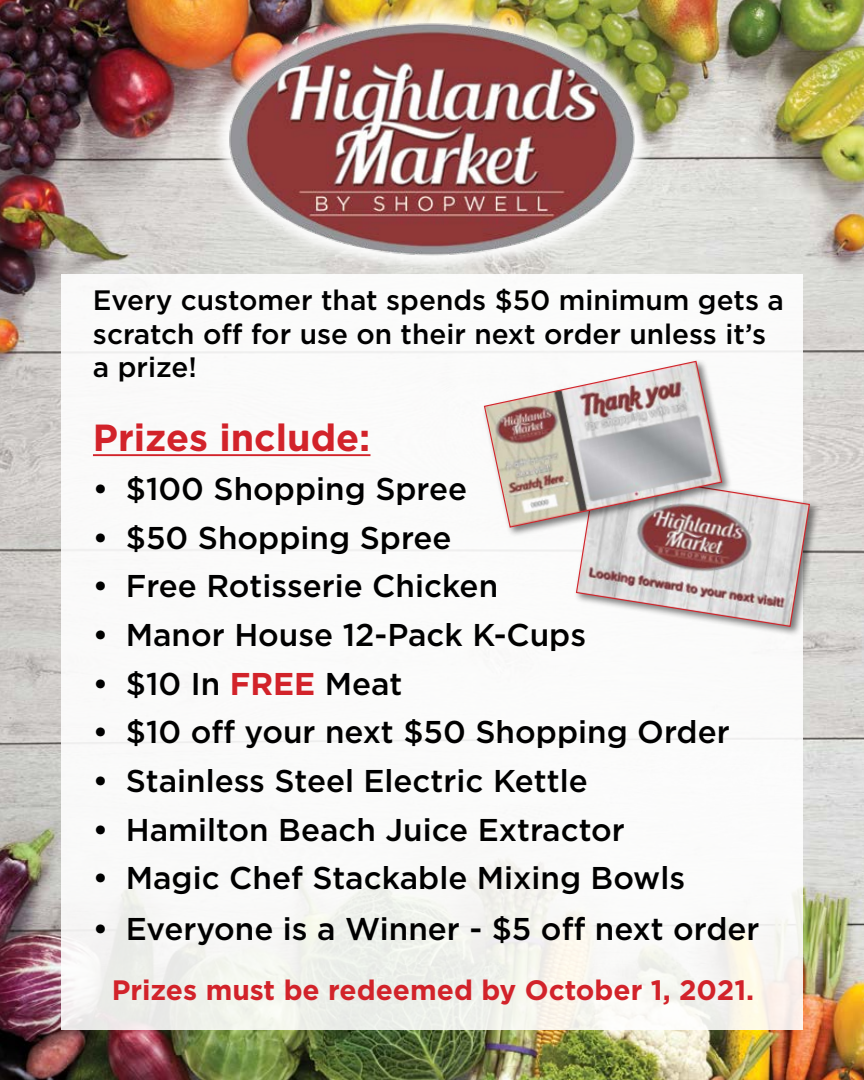
<style>
.page{position:relative;width:864px;height:1080px;background:#fff}
.page>*{position:absolute;margin:0;border:0;box-sizing:border-box;transform-origin:0 0}
.t1{font:700 37.8px "Gotham";color:#d2232a}
.t2{font:500 31.5px "Gotham";color:#000}
.t3{font:500 28.05px/33.6px "Gotham";color:#000}
.t4{font:700 28.05px "Gotham";color:#d2232a}
.s1{font-weight:700;color:#d2232a}
</style>
<div class="page">
<img style="left:0;top:0;width:864px;height:1080px">
<div style="left:210px;top:4px;width:444px;height:270px;background:#fff;opacity:.9"></div>
<img style="left:224px;top:17px;width:416px;height:244px">
<div style="left:61px;top:274px;width:742px;height:756px;background:#fff"></div>
<hr style="left:93px;top:454px;width:277px;height:2px;background:#d2232a">
<div style="left:574px;top:468px;width:246px;height:169px;background:#000;opacity:.51"></div>
<svg style="left:575px;top:469px;width:236px;height:159px"></svg>
<div style="left:482px;top:359px;width:251px;height:179px;background:#000;opacity:.51"></div>
<svg style="left:483px;top:360px;width:240px;height:168px"></svg>
<p class="t3" style="left:93px;top:283px;width:693px">Every customer that spends $50 minimum gets a scratch off for use on their next order unless it’s a prize!</p>
<p class="t1" style="left:93px;top:413px;width:279px">Prizes include:</p>
<p class="t2" style="left:93px;top:468px;width:376px">• $100 Shopping Spree</p>
<p class="t2" style="left:93px;top:517px;width:360px">• $50 Shopping Spree</p>
<p class="t2" style="left:93px;top:566px;width:407px">• Free Rotisserie Chicken</p>
<p class="t2" style="left:93px;top:614px;width:495px">• Manor House 12-Pack K-Cups</p>
<p class="t2" style="left:93px;top:663px;width:311px">• $10 In <span class="s1">FREE</span> Meat</p>
<p class="t2" style="left:93px;top:712px;width:638px">• $10 off your next $50 Shopping Order</p>
<p class="t2" style="left:93px;top:760px;width:496px">• Stainless Steel Electric Kettle</p>
<p class="t2" style="left:93px;top:809px;width:533px">• Hamilton Beach Juice Extractor</p>
<p class="t2" style="left:93px;top:858px;width:594px">• Magic Chef Stackable Mixing Bowls</p>
<p class="t2" style="left:93px;top:908px;width:668px">• Everyone is a Winner - $5 off next order</p>
<p class="t4" style="left:112px;top:972px;width:644px">Prizes must be redeemed by October 1, 2021.</p>
</div>
